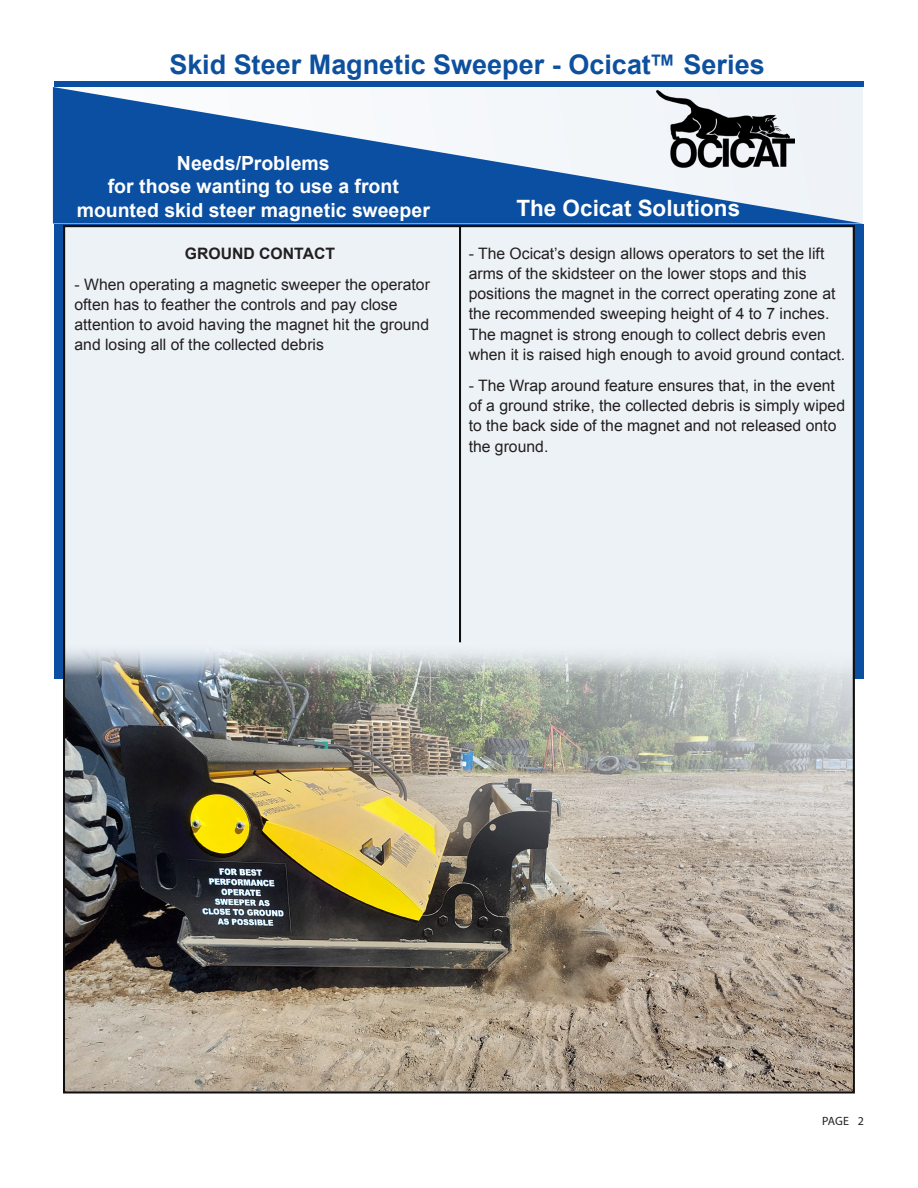
<style>
.page{position:relative;width:918px;height:1188px;background:#fff}
.page>*{position:absolute;margin:0;border:0;box-sizing:border-box;transform-origin:0 0}
.t1{font:700 27px "Arial";color:#0d509e}
.chart_body{font:700 22.5px "Arial";color:#fff}
.chart_body-2{font:700 19.5px/23.4px "Arial";color:#fff;text-align:center}
.body{font:15.75px/20.2px "Arial";color:#231f20}
.body-2{font:700 15.75px "Arial";color:#231f20}
.t2{font:12px "Myriad Pro";color:#231f20}
</style>
<div class="page">
<div style="left:54px;top:81px;width:810px;height:6px;background:#0a4fa1"></div>
<svg style="left:53px;top:87px;width:810px;height:137px;fill:#0a4fa1"></svg>
<div style="left:54px;top:224px;width:810px;height:454px;background:#0a4fa1"></div>
<div style="left:63px;top:225px;width:792px;height:869px;background:#edf2f7;border:2px solid #0f0f0f"></div>
<img style="left:65px;top:642px;width:788px;height:448px">
<hr style="left:459px;top:226px;width:2px;height:416px;background:#0f0f0f">
<h1 class="t1" style="left:169px;top:47px;width:597px">Skid Steer Magnetic Sweeper - Ocicat™ Series</h1>
<p class="chart_body-2" style="left:77px;top:152px;width:355px">Needs/Problems<br>for those wanting to use a front mounted skid steer magnetic sweeper</p>
<p class="body-2" style="left:185px;top:243px;width:152px">GROUND CONTACT</p>
<p class="body" style="left:75px;top:274px;width:357px">- When operating a magnetic sweeper the operator often has to feather the controls and pay close attention to avoid having the magnet hit the ground and losing all of the collected debris</p>
<p class="chart_body" style="left:516px;top:193px;width:225px">The Ocicat Solutions</p>
<p class="body" style="left:469px;top:243px;width:378px">- The Ocicat’s design allows operators to set the lift arms of the skidsteer on the lower stops and this positions the magnet in the correct operating zone at the recommended sweeping height of 4 to 7 inches.<br>The magnet is strong enough to collect debris even when it is raised high enough to avoid ground contact.</p>
<p class="body" style="left:469px;top:376px;width:378px">- The Wrap around feature ensures that, in the event of a ground strike, the collected debris is simply wiped to the back side of the magnet and not released onto the ground.</p>
<p class="t2" style="left:822px;top:1113px;width:43px">PAGE 2</p>
</div>
